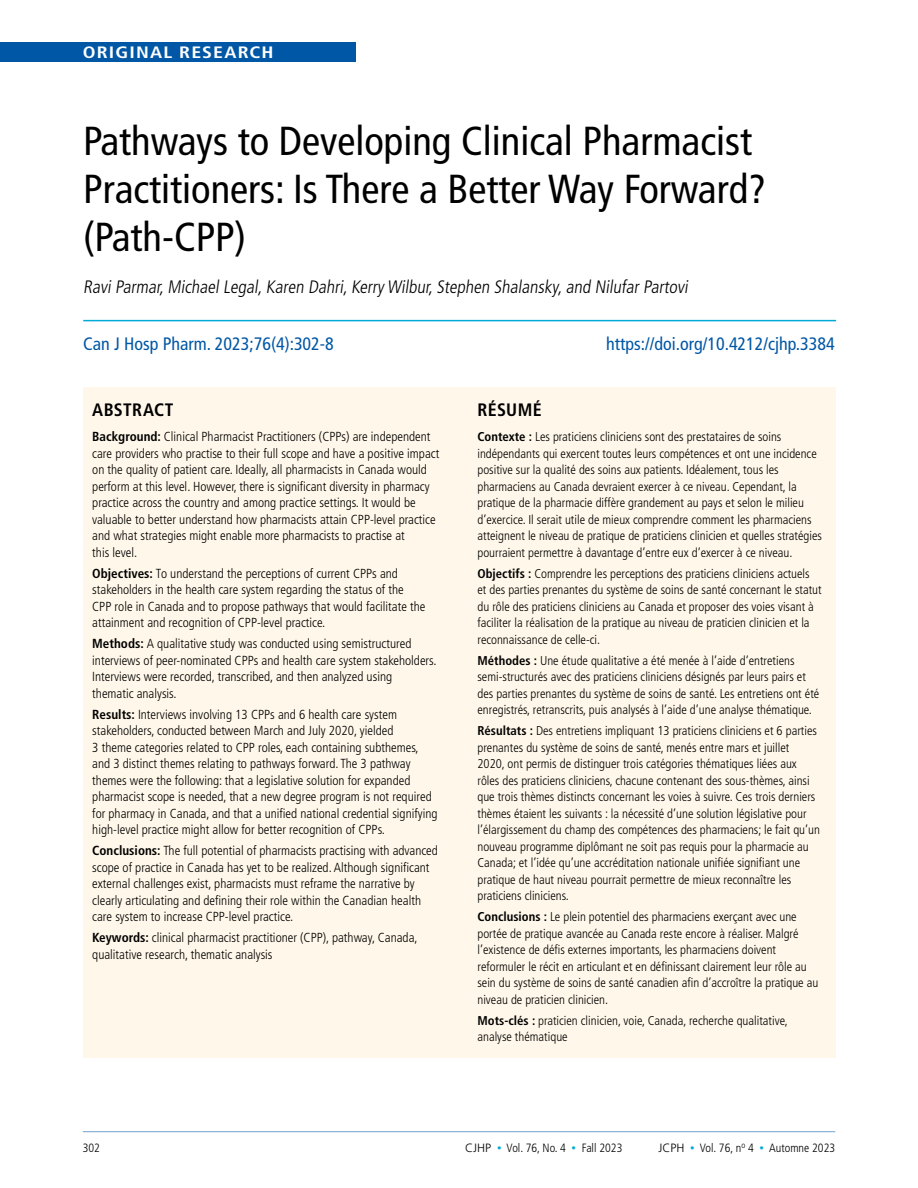
<style>
.page{position:relative;width:918px;height:1188px;background:#fff}
.page>*{position:absolute;margin:0;border:0;box-sizing:border-box;transform-origin:0 0}
.CJHP_Title{font:condensed 40.5px/48px "Frutiger LT Std";color:#000}
.CJHP_Authors{font:300 condensed 18px "Frutiger LT Std";color:#000}
.CJHP_IssueInfo{font:condensed 18px "Frutiger LT Std";color:#0057a5}
.CJHP_H1{font:700 condensed 18px "Frutiger LT Std";letter-spacing:.02em;color:#000}
.t1{font:700 condensed 16.5px "Frutiger LT Std";letter-spacing:.055em;color:#fff;scale:1.2 1}
.CJHP_ABSTRACT_WithL{font:300 condensed 13.2px/16.5px "Frutiger LT Std";color:#000}
.CJHP_FR_ABSTRACT_Wi{font:300 condensed 12.75px/16.5px "Frutiger LT Std";color:#000}
.t2{font:300 condensed 12px "Frutiger LT Std";color:#000}
.s1{font-weight:700}
.s2{font-stretch:normal}
.s3{font-size:9px;color:#00acd7}
</style>
<div class="page">
<hr style="left:83px;top:1131px;width:752px;height:1px;background:#0057a5">
<div style="left:0;top:42px;width:356px;height:20px;background:#0057a5"></div>
<div style="left:83px;top:387px;width:753px;height:671px;background:#fff8ea"></div>
<hr style="left:83px;top:320px;width:753px;height:1px;background:#00acd7">
<p class="t1" style="left:83px;top:42px;width:161px">ORIGINAL RESEARCH</p>
<p class="CJHP_Title" style="left:83px;top:117px;width:684px">Pathways to Developing Clinical Pharmacist<br>Practitioners: Is There a Better Way Forward? (Path-CPP)</p>
<p class="CJHP_Authors" style="left:83px;top:276px;width:609px">Ravi Parmar,Michael Legal,Karen Dahri,Kerry Wilbur,Stephen Shalansky,and Nilufar Partovi</p>
<p class="CJHP_IssueInfo" style="left:83px;top:333px;width:252px">Can J Hosp Pharm. 2023;76(4):302-8</p>
<p class="CJHP_IssueInfo" style="left:606px;top:333px;width:230px">https://doi.org/10.4212/cjhp.3384</p>
<p class="CJHP_H1" style="left:92px;top:399px;width:83px">ABSTRACT</p>
<p class="CJHP_ABSTRACT_WithL" style="left:92px;top:428px;width:349px"><span class="s1">Background:</span> Clinical Pharmacist Practitioners (CPPs) are independent care providers who practise to their full scope and have a positive impact on the quality of patient care. Ideally, all pharmacists in Canada would perform at this level. However, there is significant diversity in pharmacy practice across the country and among practice settings. It would be valuable to better understand how pharmacists attain CPP-level practice and what strategies might enable more pharmacists to practise at<br>this level.</p>
<p class="CJHP_ABSTRACT_WithL" style="left:92px;top:565px;width:335px"><span class="s1">Objectives:</span> To understand the perceptions of current CPPs and stakeholders in the health care system regarding the status of the CPP role in Canada and to propose pathways that would facilitate the attainment and recognition of CPP-level practice.</p>
<p class="CJHP_ABSTRACT_WithL" style="left:92px;top:635px;width:346px"><span class="s1">Methods:</span> A qualitative study was conducted using semistructured interviews of peer-nominated CPPs and health care system stakeholders.<br>Interviews were recorded, transcribed, and then analyzed using thematic analysis.</p>
<p class="CJHP_ABSTRACT_WithL" style="left:92px;top:706px;width:347px"><span class="s1">Results:</span> Interviews involving 13 CPPs and 6 health care system stakeholders, conducted between March and July 2020, yielded<br>3 theme categories related to CPP roles, each containing subthemes, and 3 distinct themes relating to pathways forward. The 3 pathway themes were the following: that a legislative solution for expanded pharmacist scope is needed, that a new degree program is not required for pharmacy in Canada, and that a unified national credential signifying high-level practice might allow for better recognition of CPPs.</p>
<p class="CJHP_ABSTRACT_WithL" style="left:92px;top:842px;width:347px"><span class="s1">Conclusions:</span> The full potential of pharmacists practising with advanced scope of practice in Canada has yet to be realized. Although significant external challenges exist, pharmacists must reframe the narrative by clearly articulating and defining their role within the Canadian health care system to increase CPP-level practice.</p>
<p class="CJHP_ABSTRACT_WithL" style="left:92px;top:929px;width:327px"><span class="s1">Keywords:</span> clinical pharmacist practitioner (CPP), pathway, Canada, qualitative research, thematic analysis</p>
<p class="CJHP_H1" style="left:477px;top:399px;width:66px">RÉSUMÉ</p>
<p class="CJHP_FR_ABSTRACT_Wi" style="left:477px;top:429px;width:346px"><span class="s1">Contexte :</span> Les praticiens cliniciens sont des prestataires de soins indépendants qui exercent toutes leurs compétences et ont une incidence positive sur la qualité des soins aux patients. Idéalement, tous les pharmaciens au Canada devraient exercer à ce niveau. Cependant, la pratique de la pharmacie diffère grandement au pays et selon le milieu d’exercice. Il serait utile de mieux comprendre comment les pharmaciens atteignent le niveau de pratique de praticiens clinicien et quelles stratégies pourraient permettre à davantage d’entre eux d’exercer à ce niveau.</p>
<p class="CJHP_FR_ABSTRACT_Wi" style="left:477px;top:565px;width:346px"><span class="s1">Objectifs :</span> Comprendre les perceptions des praticiens cliniciens actuels et des parties prenantes du système de soins de santé concernant le statut du rôle des praticiens cliniciens au Canada et proposer des voies visant à faciliter la réalisation de la pratique au niveau de praticien clinicien et la reconnaissance de celle-ci.</p>
<p class="CJHP_FR_ABSTRACT_Wi" style="left:477px;top:652px;width:343px"><span class="s1">Méthodes :</span> Une étude qualitative a été menée à l’aide d’entretiens semi-structurés avec des praticiens cliniciens désignés par leurs pairs et des parties prenantes du système de soins de santé. Les entretiens ont été enregistrés, retranscrits, puis analysés à l’aide d’une analyse thématique.</p>
<p class="CJHP_FR_ABSTRACT_Wi" style="left:477px;top:723px;width:344px"><span class="s1">Résultats :</span> Des entretiens impliquant 13 praticiens cliniciens et 6 parties prenantes du système de soins de santé, menés entre mars et juillet 2020, ont permis de distinguer trois catégories thématiques liées aux rôles des praticiens cliniciens, chacune contenant des sous-thèmes, ainsi que trois thèmes distincts concernant les voies à suivre. Ces trois derniers thèmes étaient les suivants : la nécessité d’une solution législative pour l’élargissement du champ des compétences des pharmaciens; le fait qu’un nouveau programme diplômant ne soit pas requis pour la pharmacie au Canada; et l’idée qu’une accréditation nationale unifiée signifiant une pratique de haut niveau pourrait permettre de mieux reconnaître les praticiens cliniciens.</p>
<p class="CJHP_FR_ABSTRACT_Wi" style="left:477px;top:909px;width:342px"><span class="s1">Conclusions :</span> Le plein potentiel des pharmaciens exerçant avec une portée de pratique avancée au Canada reste encore à réaliser. Malgré l’existence de défis externes importants, les pharmaciens doivent reformuler le récit en articulant et en définissant clairement leur rôle au sein du système de soins de santé canadien afin d’accroître la pratique au niveau de praticien clinicien.</p>
<p class="CJHP_FR_ABSTRACT_Wi" style="left:477px;top:1012px;width:312px"><span class="s1">Mots-clés :</span> praticien clinicien, voie, Canada, recherche qualitative, analyse thématique</p>
<p class="t2" style="left:83px;top:1141px;width:19px">302</p>
<p class="t2" style="left:465px;top:1141px;width:159px"><span class="s2">CJHP</span> <span class="s3">•</span> Vol. 76, No. 4 <span class="s3">•</span> Fall 2023</p>
<p class="t2" style="left:658px;top:1141px;width:178px"><span class="s2">JCPH</span> <span class="s3">•</span> Vol. 76, n<sup>o</sup> 4 <span class="s3">•</span> Automne 2023</p>
</div>
